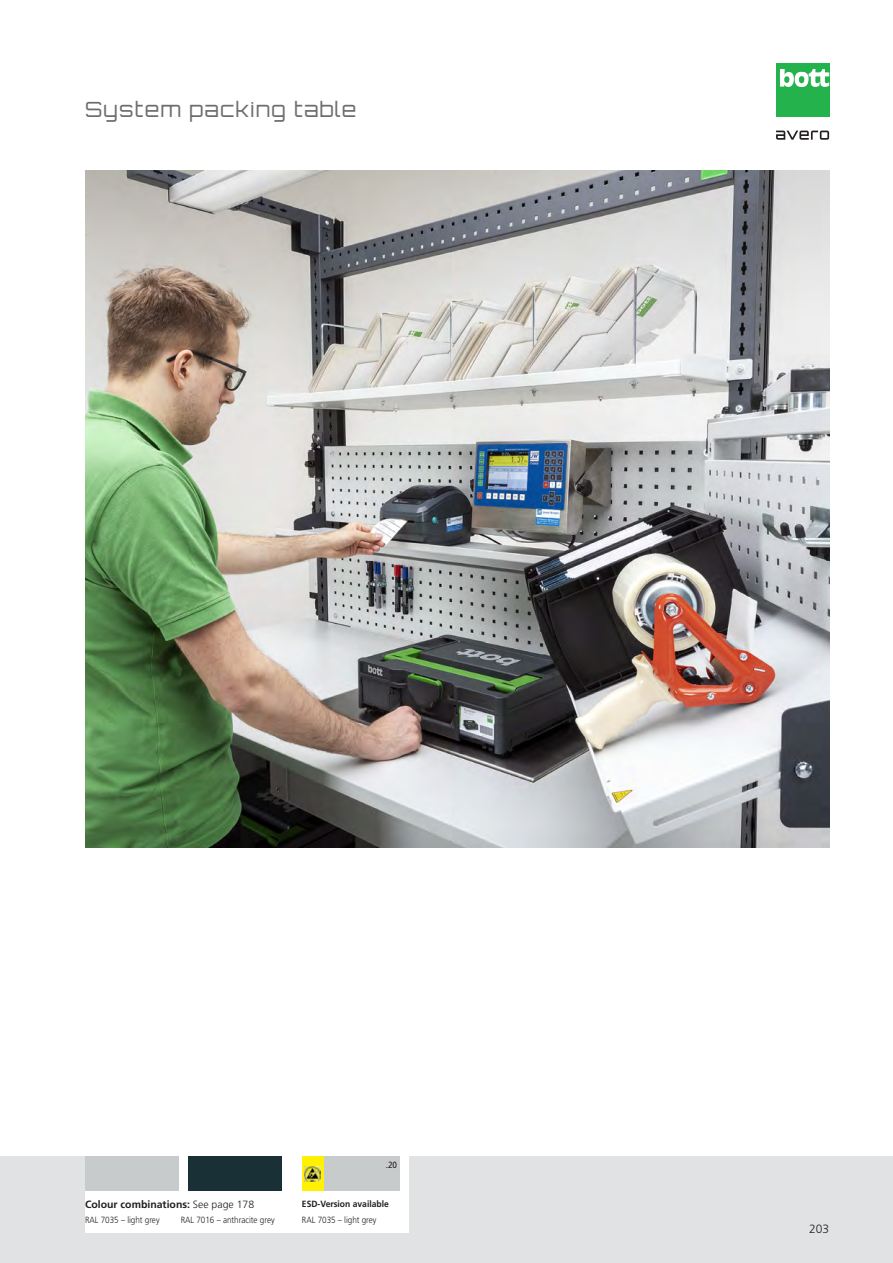
<style>
.page{position:relative;width:893px;height:1263px;background:#fff}
.page>*{position:absolute;margin:0;border:0;box-sizing:border-box;transform-origin:0 0}
.t1{font:300 21px "Orbitron CE";letter-spacing:.06em;color:#6c6d70}
.t2{font:300 12px "Frutiger LT Pro";color:#231f20}
.t3{font:700 10.5px "Frutiger LT Pro";color:#231f20}
.t4{font:300 9px "Frutiger LT Pro";color:#231f20;scale:.9 1}
.t5{font:700 9px "Frutiger LT Pro";color:#231f20;scale:.95 1}
.t6{font:9px "Frutiger LT Pro";color:#231f20;scale:.9 1}
.s1{font-weight:300}
</style>
<div class="page">
<img style="left:85px;top:170px;width:744px;height:677px">
<div style="left:776px;top:64px;width:53px;height:53px;background:#23b24b"></div>
<svg style="left:780px;top:69px;width:49px;height:18px"></svg>
<svg style="left:776px;top:131px;width:53px;height:9px"></svg>
<div style="left:0;top:1157px;width:893px;height:106px;background:#e1e2e4"></div>
<div style="left:85px;top:1157px;width:323px;height:76px;background:#fff"></div>
<div style="left:188px;top:1157px;width:94px;height:34px;background:#183036"></div>
<div style="left:85px;top:1157px;width:94px;height:34px;background:#c7cbcc"></div>
<div style="left:323px;top:1157px;width:77px;height:34px;background:#c7cbcc"></div>
<div style="left:302px;top:1157px;width:21px;height:34px;background:#fff101"></div>
<img style="left:304px;top:1166px;width:17px;height:15px">
<h1 class="t1" style="left:85px;top:97px;width:273px">System packing table</h1>
<p class="t3" style="left:85px;top:1198px;width:171px">Colour combinations: <span class="s1">See page 178</span></p>
<p class="t4" style="left:85px;top:1214px;width:84px">RAL 7035 – light grey</p>
<p class="t4" style="left:181px;top:1214px;width:106px">RAL 7016 – anthracite grey</p>
<p class="t6" style="left:386px;top:1159px;width:14px">.20</p>
<p class="t5" style="left:302px;top:1198px;width:93px">ESD-Version available</p>
<p class="t4" style="left:302px;top:1214px;width:84px">RAL 7035 – light grey</p>
<h2 class="t2" style="left:809px;top:1222px;width:22px">203</h2>
</div>
